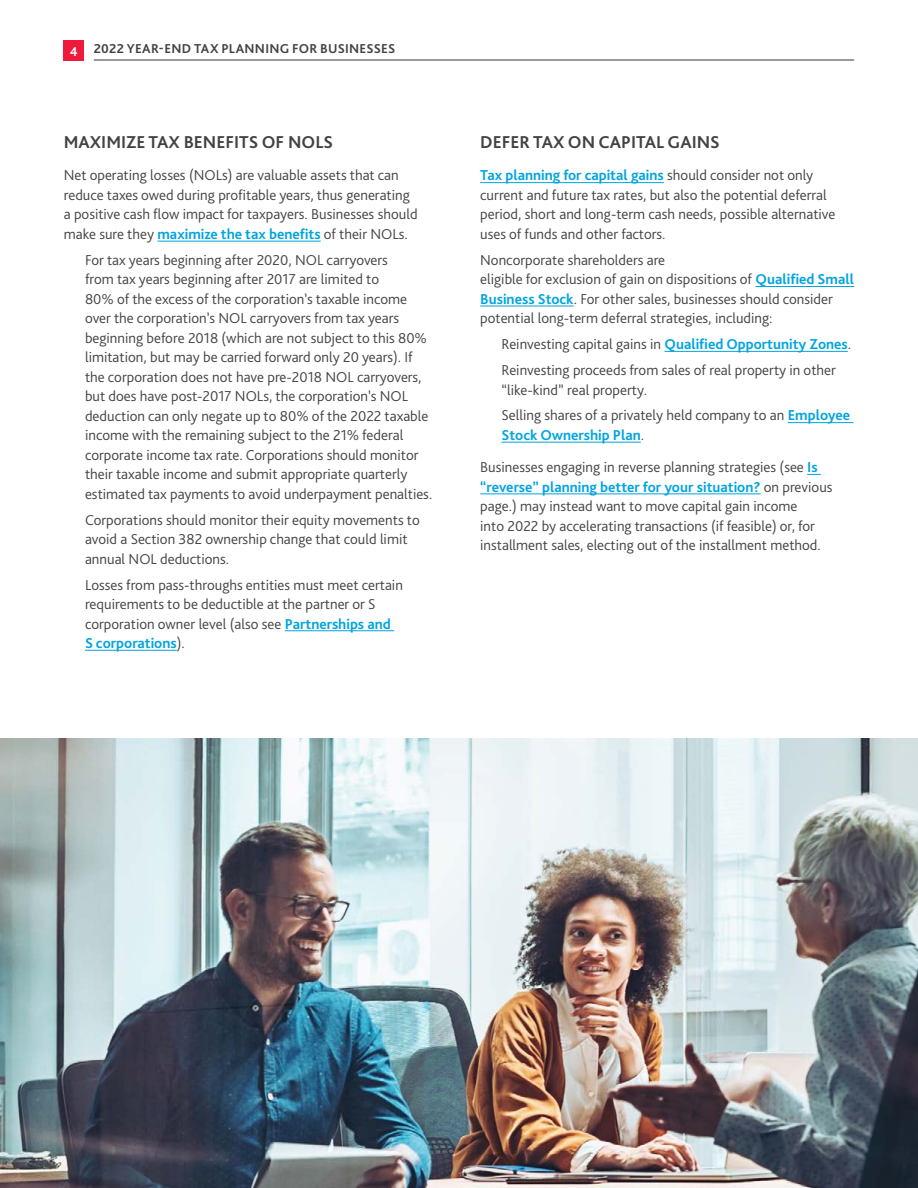
<style>
.page{position:relative;width:918px;height:1188px;background:#fff}
.page>*{position:absolute;margin:0;border:0;box-sizing:border-box;transform-origin:0 0}
.t1{font:700 18px "Bliss Pro";color:#424241}
.t2{font:300 15px/19.5px "Bliss Pro";color:#424241}
.t3{font:700 13.5px "Bliss Pro";letter-spacing:.02em;color:#424241}
.s1{color:#fff}
.s2{font-weight:700;color:#00a4df}
</style>
<div class="page">
<div style="left:64px;top:40px;width:20px;height:21px;background:#ed1a3b"></div>
<hr style="left:94px;top:59px;width:760px;height:2px;background:#424241">
<img style="left:0;top:739px;width:918px;height:449px">
<hr style="left:157px;top:241px;width:164px;height:1px;background:#00a4df">
<hr style="left:285px;top:630px;width:109px;height:1px;background:#00a4df">
<hr style="left:85px;top:650px;width:92px;height:1px;background:#00a4df">
<hr style="left:480px;top:182px;width:184px;height:1px;background:#00a4df">
<hr style="left:756px;top:286px;width:98px;height:1px;background:#00a4df">
<hr style="left:480px;top:306px;width:94px;height:1px;background:#00a4df">
<hr style="left:665px;top:351px;width:183px;height:1px;background:#00a4df">
<hr style="left:788px;top:422px;width:66px;height:1px;background:#00a4df">
<hr style="left:502px;top:442px;width:139px;height:1px;background:#00a4df">
<svg style="left:807px;top:474px;width:14px;height:1px"></svg>
<hr style="left:480px;top:494px;width:281px;height:1px;background:#00a4df">
<p class="t3" style="left:70px;top:40px;width:327px"><span class="s1">4</span> 2022 YEAR-END TAX PLANNING FOR BUSINESSES</p>
<p class="t1" style="left:64px;top:131px;width:271px">MAXIMIZE TAX BENEFITS OF NOLS</p>
<p class="t2" style="left:64px;top:165px;width:355px">Net operating losses (NOLs) are valuable assets that can reduce taxes owed during profitable years, thus generating a positive cash flow impact for taxpayers. Businesses should make sure they <span class="s2">maximize the tax benefits</span> of their NOLs.</p>
<p class="t2" style="left:85px;top:250px;width:349px">For tax years beginning after 2020, NOL carryovers<br>from tax years beginning after 2017 are limited to<br>80% of the excess of the corporation’s taxable income over the corporation’s NOL carryovers from tax years beginning before 2018 (which are not subject to this 80% limitation, but may be carried forward only 20 years). If the corporation does not have pre-2018 NOL carryovers, but does have post-2017 NOLs, the corporation’s NOL deduction can only negate up to 80% of the 2022 taxable income with the remaining subject to the 21% federal corporate income tax rate. Corporations should monitor their taxable income and submit appropriate quarterly estimated tax payments to avoid underpayment penalties.</p>
<p class="t2" style="left:85px;top:510px;width:336px">Corporations should monitor their equity movements to avoid a Section 382 ownership change that could limit annual NOL deductions.</p>
<p class="t2" style="left:85px;top:574px;width:319px">Losses from pass-throughs entities must meet certain requirements to be deductible at the partner or S corporation owner level (also see <span class="s2">Partnerships and<br>S corporations</span>).</p>
<p class="t1" style="left:480px;top:131px;width:241px">DEFER TAX ON CAPITAL GAINS</p>
<p class="t2" style="left:480px;top:165px;width:357px"><span class="s2">Tax planning for capital gains</span> should consider not only current and future tax rates, but also the potential deferral period, short and long-term cash needs, possible alternative uses of funds and other factors.</p>
<p class="t2" style="left:480px;top:250px;width:375px">Noncorporate shareholders are<br>eligible for exclusion of gain on dispositions of <span class="s2">Qualified Small Business Stock</span>. For other sales, businesses should consider potential long-term deferral strategies, including:</p>
<p class="t2" style="left:502px;top:331px;width:351px;line-height:26px">Reinvesting capital gains in <span class="s2">Qualified Opportunity Zones</span>.<br>Reinvesting proceeds from sales of real property in other</p>
<p class="t2" style="left:502px;top:376px;width:350px;line-height:26px">“like-kind” real property.<br>Selling shares of a privately held company to an <span class="s2">Employee</span></p>
<p class="t2" style="left:480px;top:418px;width:339px;line-height:32.2px;text-indent:21px"><span class="s2">Stock Ownership Plan</span>.<br>Businesses engaging in reverse planning strategies (see <span class="s2">Is</span></p>
<p class="t2" style="left:480px;top:477px;width:354px"><span class="s2">“reverse” planning better for your situation?</span> on previous page.) may instead want to move capital gain income<br>into 2022 by accelerating transactions (if feasible) or, for installment sales, electing out of the installment method.</p>
</div>
